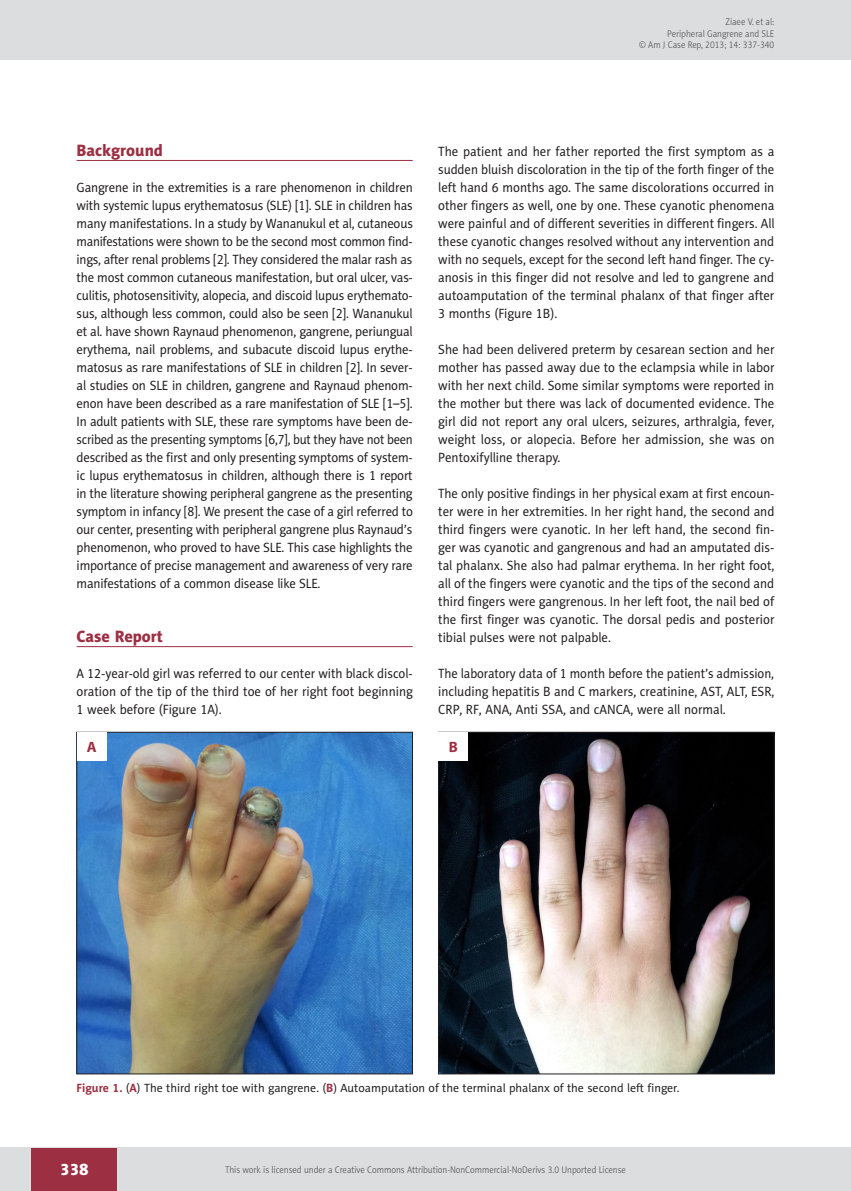
<style>
.page{position:relative;width:851px;height:1191px;background:#fff}
.page>*{position:absolute;margin:0;border:0;box-sizing:border-box;transform-origin:0 0}
.AJCR_Headline_1{font:16.5px "Naomi Sans EFN Heavy";color:#9d2f42}
.t1{font:16.5px "Naomi Sans EFN Heavy";color:#fff}
.t2{font:700 15px "Myriad Pro";color:#9d2f42}
.AJCR_Body{font:13.5px/18px "Naomi Sans EFN";color:#231f20;text-align:justify;scale:.95 1}
.AJCR_Body-2{font:13.5px/18px "Naomi Sans EFN";color:#231f20;text-align:justify;scale:.94 1}
.AJCR_Rycina_tytul{font:12px "Naomi Sans EFN";color:#231f20}
.AJCR_pagina_sygnatur{font:9.75px "Naomi Sans EFN Light";color:#57585a;scale:.9 1}
.AJCR_pagina_zywa{font:9.75px/11.2px "Naomi Sans EFN Light";color:#57585a;text-align:right;scale:.9 1}
.s1{font-weight:700;color:#9d2f42}
</style>
<div class="page">
<hr style="left:77px;top:160px;width:335px;height:1px;background:#9d2f42">
<hr style="left:77px;top:646px;width:335px;height:1px;background:#9d2f42">
<img style="left:79px;top:734px;width:331px;height:338px">
<div style="left:77px;top:732px;width:335px;height:342px;border:1px solid #231f20"></div>
<div style="left:77px;top:732px;width:29px;height:28px;background:#fff"></div>
<img style="left:440px;top:734px;width:332px;height:338px">
<div style="left:438px;top:732px;width:336px;height:342px;border:1px solid #231f20"></div>
<div style="left:438px;top:732px;width:30px;height:28px;background:#fff"></div>
<div style="left:0;top:1148px;width:850px;height:43px;background:#dcdddf"></div>
<div style="left:32px;top:1148px;width:85px;height:42px;background:#9d2f42"></div>
<div style="left:0;top:0;width:850px;height:60px;background:#dcdddf"></div>
<hr style="left:850px;top:0;width:1px;height:60px;background:#dcdddf">
<p class="AJCR_pagina_zywa" style="left:667px;top:16px;width:121px">Ziaee V. et al:<br>Peripheral Gangrene and SLE</p>
<p class="AJCR_pagina_sygnatur" style="left:639px;top:39px;width:152px">© Am J Case Rep, 2013; 14: 337-340</p>
<p class="AJCR_Headline_1" style="left:77px;top:140px;width:88px">Background</p>
<p class="AJCR_Body" style="left:77px;top:178px;width:355px">Gangrene in the extremities is a rare phenomenon in children with systemic lupus erythematosus (SLE) [1]. SLE in children has many manifestations. In a study by Wananukul et al, cutaneous manifestations were shown to be the second most common find&shy;ings, after renal problems [2]. They considered the malar rash as the most common cutaneous manifestation, but oral ulcer, vas&shy;culitis, photosensitivity, alopecia, and discoid lupus erythemato&shy;sus, although less common, could also be seen [2]. Wananukul et al. have shown Raynaud phenomenon, gangrene, periungual erythema, nail problems, and subacute discoid lupus erythe&shy;matosus as rare manifestations of SLE in children [2]. In sever&shy;al studies on SLE in children, gangrene and Raynaud phenom&shy;enon have been described as a rare manifestation of SLE [1–5].<br>In adult patients with SLE, these rare symptoms have been de&shy;scribed as the presenting symptoms [6,7], but they have not been described as the first and only presenting symptoms of system&shy;ic lupus erythematosus in children, although there is 1 report in the literature showing peripheral gangrene as the presenting symptom in infancy [8]. We present the case of a girl referred to our center, presenting with peripheral gangrene plus Raynaud’s phenomenon, who proved to have SLE. This case highlights the importance of precise management and awareness of very rare manifestations of a common disease like SLE.</p>
<p class="AJCR_Headline_1" style="left:77px;top:626px;width:88px">Case Report</p>
<p class="AJCR_Body" style="left:77px;top:664px;width:355px">A 12-year-old girl was referred to our center with black discol&shy;oration of the tip of the third toe of her right foot beginning 1 week before (Figure 1A).</p>
<p class="AJCR_Body" style="left:438px;top:142px;width:355px">The patient and her father reported the first symptom as a sudden bluish discoloration in the tip of the forth finger of the left hand 6 months ago. The same discolorations occurred in other fingers as well, one by one. These cyanotic phenomena were painful and of different severities in different fingers. All these cyanotic changes resolved without any intervention and with no sequels, except for the second left hand finger. The cy&shy;anosis in this finger did not resolve and led to gangrene and autoamputation of the terminal phalanx of that finger after 3 months (Figure 1B).</p>
<p class="AJCR_Body" style="left:438px;top:340px;width:355px">She had been delivered preterm by cesarean section and her mother has passed away due to the eclampsia while in labor with her next child. Some similar symptoms were reported in the mother but there was lack of documented evidence. The girl did not report any oral ulcers, seizures, arthralgia, fever, weight loss, or alopecia. Before her admission, she was on Pentoxifylline therapy.</p>
<p class="AJCR_Body-2" style="left:438px;top:484px;width:359px">The only positive findings in her physical exam at first encoun&shy;ter were in her extremities. In her right hand, the second and third fingers were cyanotic. In her left hand, the second fin&shy;ger was cyanotic and gangrenous and had an amputated dis&shy;tal phalanx. She also had palmar erythema. In her right foot, all of the fingers were cyanotic and the tips of the second and third fingers were gangrenous. In her left foot, the nail bed of the first finger was cyanotic. The dorsal pedis and posterior tibial pulses were not palpable.</p>
<p class="AJCR_Body-2" style="left:438px;top:664px;width:359px">The laboratory data of 1 month before the patient’s admission, including hepatitis B and C markers, creatinine, AST, ALT, ESR, CRP, RF, ANA, Anti SSA, and cANCA, were all normal.</p>
<p class="t2" style="left:87px;top:737px;width:11px">A</p>
<p class="t2" style="left:449px;top:737px;width:11px">B</p>
<p class="AJCR_Rycina_tytul" style="left:77px;top:1081px;width:604px"><span class="s1">Figure 1.</span> (<span class="s1">A</span>) The third right toe with gangrene. (<span class="s1">B</span>) Autoamputation of the terminal phalanx of the second left finger.</p>
<p class="t1" style="left:60px;top:1159px;width:30px">338</p>
<p class="AJCR_pagina_sygnatur" style="left:225px;top:1164px;width:447px">This work is licensed under a Creative Commons Attribution-NonCommercial-NoDerivs 3.0 Unported License</p>
</div>
